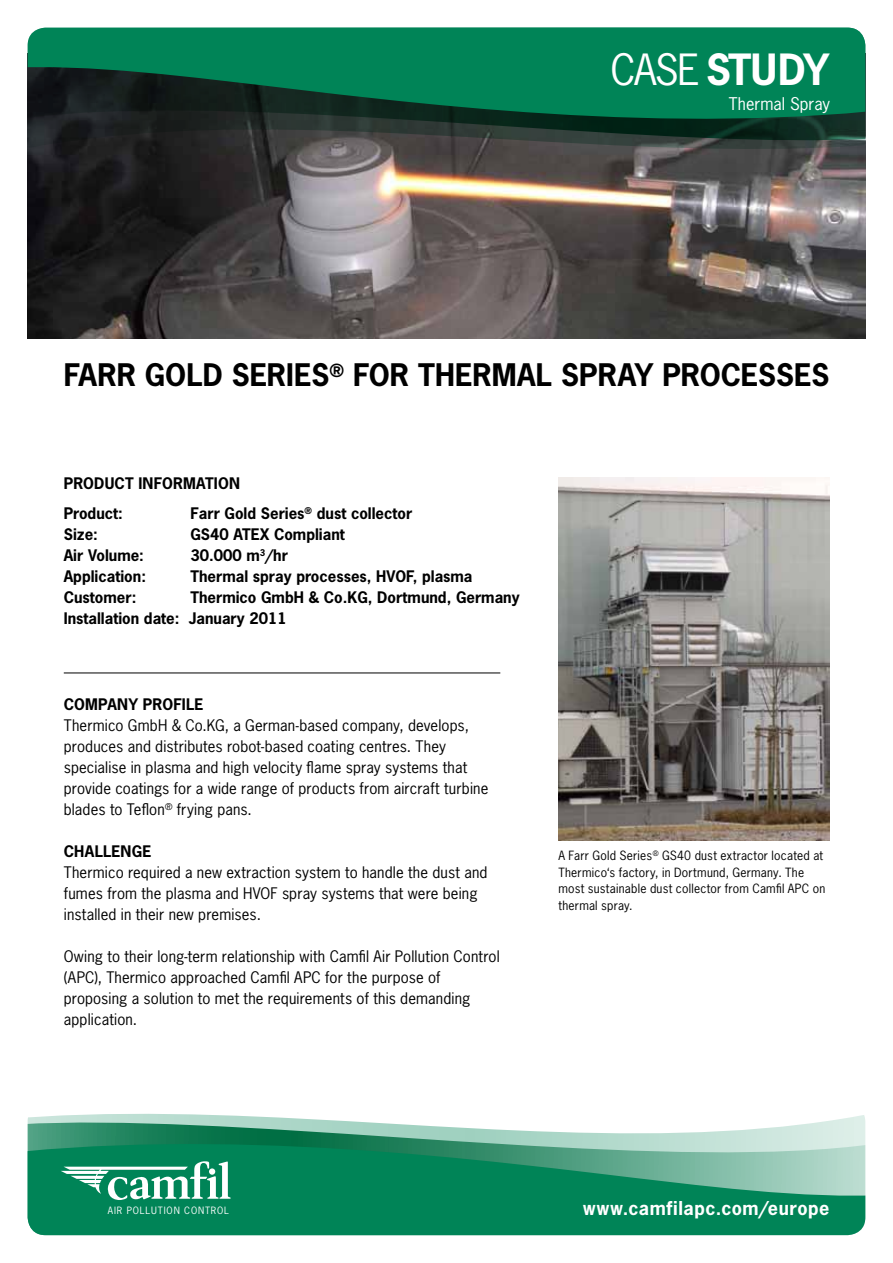
<style>
.page{position:relative;width:893px;height:1263px;background:#fff}
.page>*{position:absolute;margin:0;border:0;box-sizing:border-box;transform-origin:0 0}
.t1{font:700 40.5px "News Gothic Std";color:#fff}
.t2{font:700 29.25px "News Gothic Std";color:#000}
.t3{font:700 18px "News Gothic Std";letter-spacing:.035em;color:#fff}
.t4{font:16.5px "News Gothic Std";letter-spacing:.005em;color:#fff}
.t5{font:15px/21px "News Gothic Std";letter-spacing:.01em;color:#000}
.t6{font:700 15px/21px "News Gothic Std";color:#000}
.t7{font:12px/16.5px "News Gothic Std";letter-spacing:.02em;color:#000}
.t8{font:9.45px "News Gothic Std";letter-spacing:.09em;color:#fff}
.s1{font-weight:400}
</style>
<div class="page">
<hr style="left:64px;top:673px;width:436px;height:1px;background:#000">
<img style="left:558px;top:477px;width:271px;height:363px">
<img style="left:28px;top:159px;width:837px;height:179px">
<svg style="left:28px;top:148px;width:837px;height:11px;background:#464344"></svg>
<svg style="left:28px;top:28px;width:837px;height:120px;background:#0d6044"></svg>
<svg style="left:28px;top:1115px;width:837px;height:120px;background:#3fa07e"></svg>
<svg style="left:61px;top:1161px;width:170px;height:39px"></svg>
<div style="left:209px;top:1168px;width:6px;height:7px;background:#fff;border-radius:50%"></div>
<h1 class="t1" style="left:610px;top:43px;width:221px"><span class="s1">case</span>study</h1>
<p class="t4" style="left:729px;top:93px;width:103px">Thermal Spray</p>
<h2 class="t2" style="left:64px;top:356px;width:763px">Farr Gold Series<sup>®</sup> for Thermal Spray Processes</h2>
<p class="t6" style="left:64px;top:473px;width:11px">PROD</p>
<p class="t6" style="left:105px;top:473px;width:70px">UCT INFORMA</p>
<p class="t6" style="left:205px;top:473px;width:36px">TION</p>
<p class="t6" style="left:64px;top:503px;width:61px">Product:</p>
<p class="t6" style="left:190px;top:503px;width:223px">Farr Gold Series<sup>®</sup> dust collector</p>
<p class="t6" style="left:64px;top:524px;width:36px">Size:</p>
<p class="t6" style="left:190px;top:524px;width:156px">GS40 ATEX Compliant</p>
<p class="t6" style="left:64px;top:545px;width:82px">Air Volume:</p>
<p class="t6" style="left:190px;top:545px;width:99px">30.000 m<sup>3</sup>/hr</p>
<p class="t6" style="left:64px;top:566px;width:84px">Application:</p>
<p class="t6" style="left:190px;top:566px;width:284px">Thermal spray processes, HVOF, plasma</p>
<p class="t6" style="left:64px;top:587px;width:74px">Customer:</p>
<p class="t6" style="left:64px;top:587px;width:457px;text-indent:127px">Thermico GmbH &amp; Co.KG, Dortmund, Germany<br>Installation date: January 2011</p>
<p class="t6" style="left:64px;top:694px;width:12px">COMPA</p>
<p class="t6" style="left:117px;top:694px;width:37px">NY PRO</p>
<p class="t6" style="left:173px;top:694px;width:17px">FILE</p>
<p class="t5" style="left:64px;top:715px;width:426px">Thermico GmbH &amp; Co.KG, a German-based company, develops, produces and distributes robot-based coating centres. They specialise in plasma and high velocity flame spray systems that provide coatings for a wide range of products from aircraft turbine blades to Teflon<sup>®</sup> frying pans.</p>
<p class="t6" style="left:64px;top:841px;width:11px">CHALLE</p>
<p class="t6" style="left:121px;top:841px;width:31px">NGE</p>
<p class="t5" style="left:64px;top:862px;width:425px">Thermico required a new extraction system to handle the dust and fumes from the plasma and HVOF spray systems that were being installed in their new premises.</p>
<p class="t5" style="left:64px;top:946px;width:437px">Owing to their long-term relationship with Camfil Air Pollution Control (APC), Thermico approached Camfil APC for the purpose of proposing a solution to met the requirements of this demanding application.</p>
<p class="t7" style="left:558px;top:847px;width:268px">A Farr Gold Series<sup>®</sup> GS40 dust extractor located at Thermico‘s factory, in Dortmund, Germany. The most sustainable dust collector from Camfil APC on thermal spray.</p>
<p class="t8" style="left:108px;top:1204px;width:123px">AIR POLLUTION CONTROL</p>
<p class="t3" style="left:583px;top:1196px;width:248px">www.camfilapc.com/europe</p>
</div>
